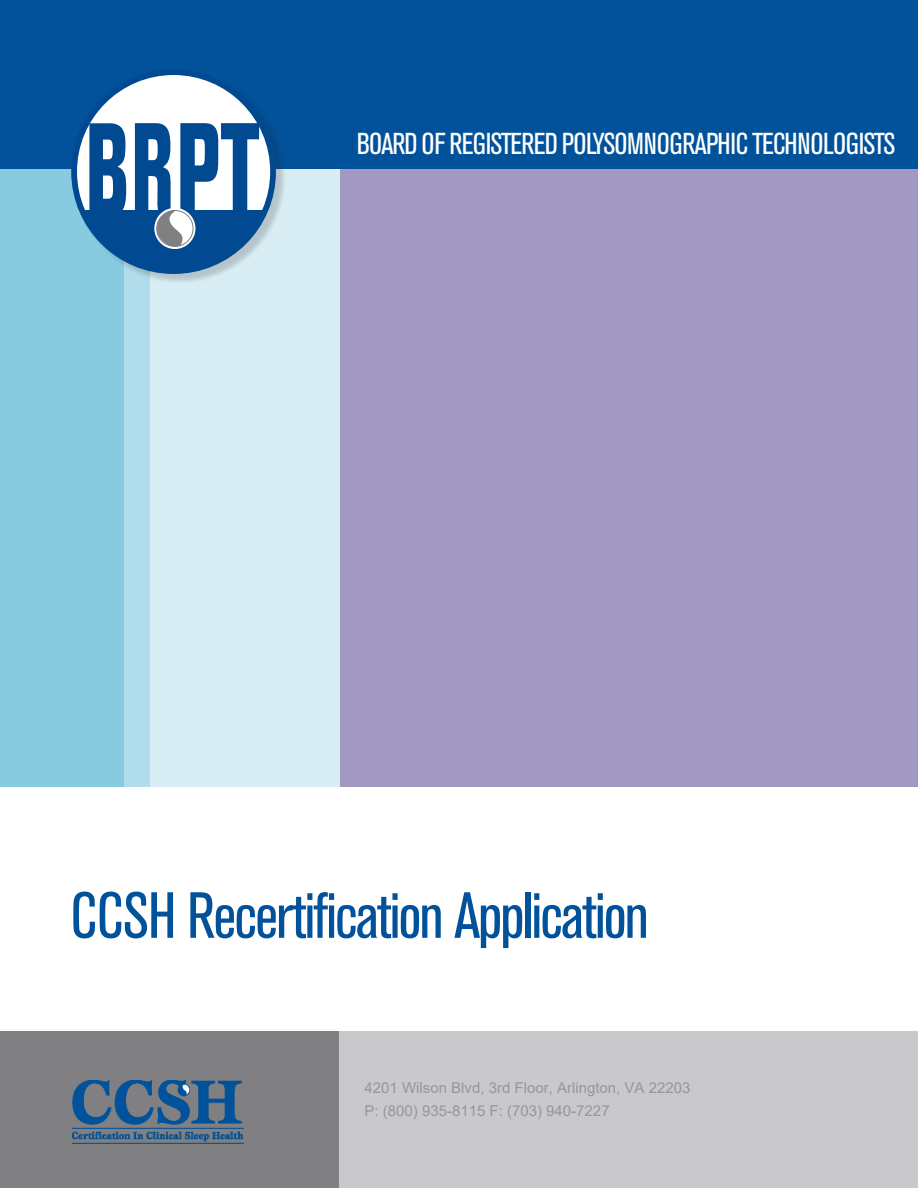
<style>
.page{position:relative;width:918px;height:1188px;background:#fff}
.page>*{position:absolute;margin:0;border:0;box-sizing:border-box;transform-origin:0 0}
.t1{font:condensed 64.5px "Akzidenz Grotesk BE";letter-spacing:-.03em;color:#01529a}
.t2{font:condensed 30px "Akzidenz Grotesk BE";letter-spacing:-.03em;color:#fff}
.t3{font:15px/22.2px "Arial";color:#97979b}
</style>
<div class="page">
<div style="left:320px;top:154px;width:598px;height:643px;background:#a398c2"></div>
<div style="left:0;top:14px;width:157px;height:1174px;background:#b1dceb"></div>
<div style="left:0;top:0;width:124px;height:1188px;background:#87cbe1"></div>
<div style="left:151px;top:0;width:189px;height:1188px;background:#d8edf4"></div>
<div style="left:0;top:788px;width:918px;height:249px;background:#fff"></div>
<div style="left:0;top:0;width:918px;height:169px;background:#01529a"></div>
<div style="left:73px;top:71px;width:213px;height:213px;background:#231f20;opacity:.2"></div>
<div style="left:73px;top:72px;width:201px;height:200px;background:#fff;border-radius:50%"></div>
<svg style="left:73px;top:123px;width:199px;height:148px"></svg>
<div style="left:0;top:1031px;width:340px;height:157px;background:#808083"></div>
<div style="left:340px;top:1031px;width:578px;height:157px;background:#c9c9cb"></div>
<img style="left:72px;top:1081px;width:171px;height:62px">
<p class="t2" style="left:357px;top:127px;width:540px">BOARD OF REGISTERED POLYSOMNOGRAPHIC TECHNOLOGISTS</p>
<p class="t1" style="left:70px;top:880px;width:580px">CCSH Recertification Application</p>
<p class="t3" style="left:365px;top:1077px;width:327px">4201 Wilson Blvd, 3rd Floor, Arlington, VA 22203<br>P: (800) 935-8115 F: (703) 940-7227</p>
</div>
